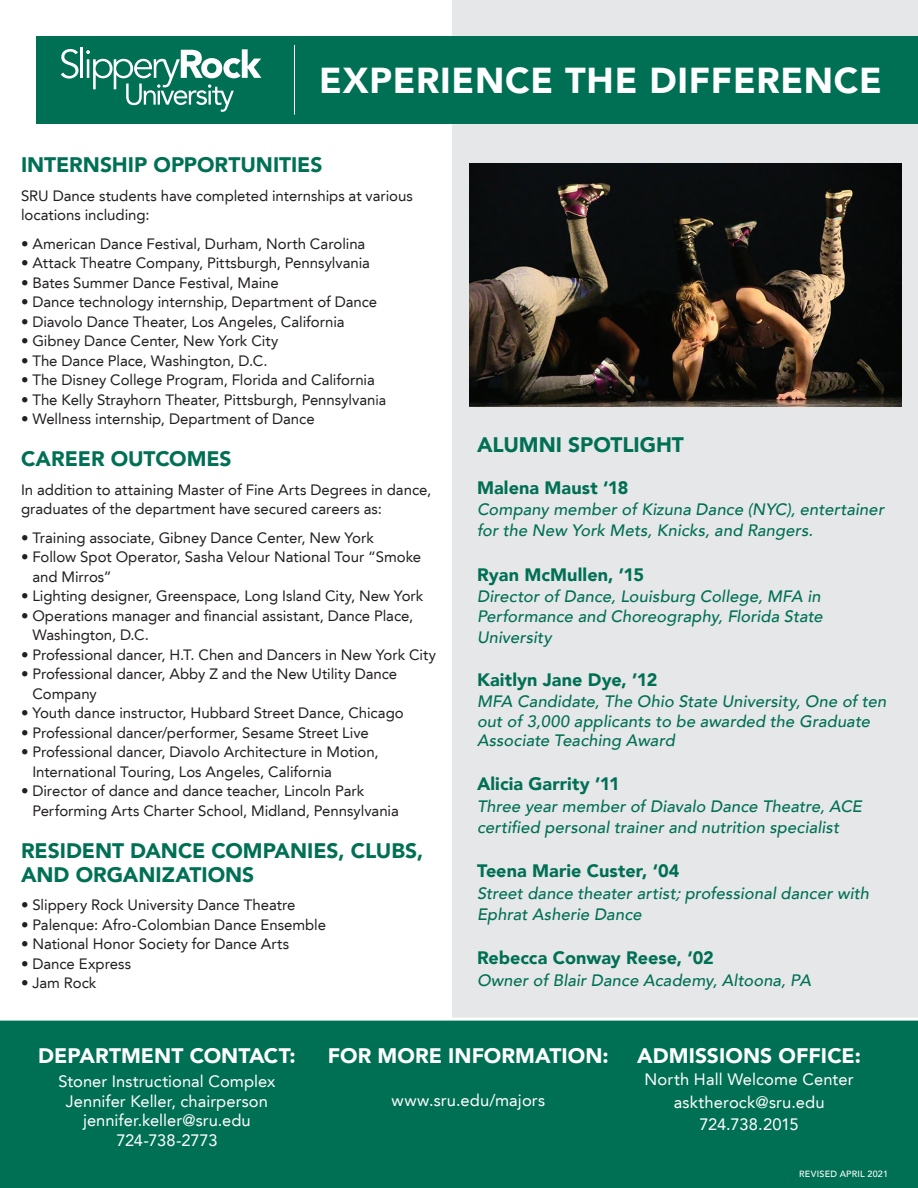
<style>
.page{position:relative;width:918px;height:1188px;background:#fff}
.page>*{position:absolute;margin:0;border:0;box-sizing:border-box;transform-origin:0 0}
.t1{font:900 36px "Avenir LT";letter-spacing:.02em;color:#fff}
.Clubs___Organizatio{font:900 21px/24px "Avenir LT";color:#007055}
.t2{font:900 21px "Avenir LT";letter-spacing:.005em;color:#fff}
.Internship_Opportun{font:900 21px "Avenir LT";color:#007055}
.Career_Outcomes__He{font:900 21px "Avenir LT";letter-spacing:-.005em;color:#007055}
.Alumni_Name_Class_o{font:900 18px "Avenir LT";color:#007055}
.Alumni_Career_Locat{font:900 18px "Avenir LT";letter-spacing:.005em;color:#007055}
.Alumni_Career_Locat-2{font:italic 500 16.5px/21px "Avenir LT";letter-spacing:.01em;color:#007055}
.Green_Footer__Depart{font:16.5px/22.5px "Avenir LT";letter-spacing:.005em;color:#fff;text-align:center}
.Green_Footer__Depart-2{font:16.5px "Avenir LT";letter-spacing:-.02em;color:#fff}
.Career_Outcomes__Bu{font:15px/19.5px "Avenir LT";letter-spacing:-.005em;color:#231f20}
.Internship_Opportun-2{font:15px/19.5px "Avenir LT";letter-spacing:-.005em;color:#231f20}
.Clubs___Organizatio-2{font:15px "Avenir LT";letter-spacing:-.005em;color:#231f20}
.Career_Outcomes__Bo{font:15px/19.5px "Avenir LT";color:#231f20}
.Majors__Headline_14{font:500 9px "Avenir LT";letter-spacing:.025em;color:#fff}
.s1{font-size:14.25px}
</style>
<div class="page">
<div style="left:452px;top:0;width:466px;height:1188px;background:#e6e7e9"></div>
<div style="left:0;top:1021px;width:918px;height:167px;background:#007055"></div>
<div style="left:36px;top:36px;width:882px;height:88px;background:#007055"></div>
<svg style="left:61px;top:49px;width:17px;height:30px"></svg>
<hr style="left:81px;top:48px;width:2px;height:30px;background:#fff">
<svg style="left:86px;top:49px;width:175px;height:63px"></svg>
<hr style="left:294px;top:45px;width:1px;height:70px;background:#fff">
<hr style="left:0;top:1018px;width:918px;height:3px;background:#fff">
<img style="left:469px;top:164px;width:432px;height:243px">
<h1 class="t1" style="left:319px;top:59px;width:564px">EXPERIENCE THE DIFFERENCE</h1>
<p class="Internship_Opportun" style="left:21px;top:152px;width:303px">INTERNSHIP OPPORTUNITIES</p>
<p class="Internship_Opportun-2" style="left:21px;top:186px;width:393px">SRU Dance students have completed internships at various locations including:</p>
<p class="Internship_Opportun-2" style="left:21px;top:234px;width:346px">• American Dance Festival, Durham, North Carolina</p>
<p class="Internship_Opportun-2" style="left:21px;top:253px;width:351px">• Attack Theatre Company, Pittsburgh, Pennsylvania</p>
<p class="Internship_Opportun-2" style="left:21px;top:273px;width:259px">• Bates Summer Dance Festival, Maine</p>
<p class="Internship_Opportun-2" style="left:21px;top:292px;width:358px">• Dance technology internship, Department of Dance</p>
<p class="Internship_Opportun-2" style="left:21px;top:312px;width:325px">• Diavolo Dance Theater, Los Angeles, California</p>
<p class="Internship_Opportun-2" style="left:21px;top:331px;width:259px">• Gibney Dance Center, New York City</p>
<p class="Internship_Opportun-2" style="left:21px;top:351px;width:248px">• The Dance Place, Washington, D.C.</p>
<p class="Internship_Opportun-2" style="left:21px;top:370px;width:355px">• The Disney College Program, Florida and California</p>
<p class="Internship_Opportun-2" style="left:21px;top:390px;width:367px">• The Kelly Strayhorn Theater, Pittsburgh, Pennsylvan<span class="s1">ia</span></p>
<p class="Internship_Opportun-2" style="left:21px;top:409px;width:295px">• Wellness internship, Department of Dance</p>
<p class="Career_Outcomes__He" style="left:21px;top:446px;width:212px">CAREER OUTCOMES</p>
<p class="Career_Outcomes__Bo" style="left:21px;top:480px;width:412px">In addition to attaining Master of Fine Arts Degrees in dance, graduates of the department have secured careers as:</p>
<p class="Career_Outcomes__Bu" style="left:21px;top:528px;width:354px">• Training associate, Gibney Dance Center, New York</p>
<p class="Career_Outcomes__Bu" style="left:32px;top:547px;width:390px;text-indent:-11px">• Follow Spot Operator, Sasha Velour National Tour “Smoke and Mirros”</p>
<p class="Career_Outcomes__Bu" style="left:21px;top:586px;width:404px">• Lighting designer, Greenspace, Long Island City, New York</p>
<p class="Career_Outcomes__Bu" style="left:32px;top:606px;width:382px;text-indent:-11px">• Operations manager and financial assistant, Dance Place,<br>Washington, D.C.</p>
<p class="Career_Outcomes__Bu" style="left:21px;top:645px;width:416px">• Professional dancer, H.T. Chen and Dancers in New York City</p>
<p class="Career_Outcomes__Bu" style="left:32px;top:664px;width:366px;text-indent:-11px">• Professional dancer, Abby Z and the New Utility Dance<br>Company</p>
<p class="Career_Outcomes__Bu" style="left:21px;top:703px;width:384px">• Youth dance instructor, Hubbard Street Dance, Chicago</p>
<p class="Career_Outcomes__Bu" style="left:21px;top:723px;width:349px">• Professional dancer/performer, Sesame Street Live</p>
<p class="Career_Outcomes__Bu" style="left:32px;top:742px;width:348px;text-indent:-11px">• Professional dancer, Diavolo Architecture in Motion,<br>International Touring, Los Angeles, California</p>
<p class="Career_Outcomes__Bu" style="left:32px;top:781px;width:368px;text-indent:-11px">• Director of dance and dance teacher, Lincoln Park<br>Performing Arts Charter School, Midland, Pennsylvania</p>
<p class="Clubs___Organizatio" style="left:21px;top:838px;width:404px">RESIDENT DANCE COMPANIES, CLUBS,<br>AND ORGANIZATIONS</p>
<p class="Clubs___Organizatio-2" style="left:21px;top:896px;width:276px">• Slippery Rock University Dance Theatre</p>
<p class="Clubs___Organizatio-2" style="left:21px;top:916px;width:307px">• Palenque: Afro-Colombian Dance Ensemble</p>
<p class="Clubs___Organizatio-2" style="left:21px;top:935px;width:270px">• National Honor Society for Dance Arts</p>
<p class="Clubs___Organizatio-2" style="left:21px;top:955px;width:112px">• Dance Express</p>
<p class="Clubs___Organizatio-2" style="left:21px;top:974px;width:77px">• Jam Rock</p>
<p class="Clubs___Organizatio" style="left:477px;top:433px;width:208px">ALUMNI SPOTLIGHT</p>
<p class="Alumni_Name_Class_o" style="left:477px;top:477px;width:153px">Malena Maust ‘18</p>
<p class="Alumni_Career_Locat-2" style="left:477px;top:500px;width:409px">Company member of Kizuna Dance (NYC), entertainer for the New York Mets, Knicks, and Rangers.</p>
<p class="Alumni_Career_Locat" style="left:477px;top:564px;width:169px">Ryan McMullen, ’15</p>
<p class="Alumni_Career_Locat-2" style="left:477px;top:587px;width:347px;line-height:19.5px">Director of Dance, Louisburg College, MFA in<br>Performance and Choreography, Florida State</p>
<p class="Alumni_Career_Locat-2" style="left:477px;top:627px;width:76px">University</p>
<p class="Alumni_Name_Class_o" style="left:477px;top:669px;width:182px">Kaitlyn Jane Dye, ’12</p>
<p class="Alumni_Career_Locat-2" style="left:477px;top:692px;width:411px;line-height:19.5px">MFA Candidate, The Ohio State University, One of ten out of 3,000 applicants to be awarded the Graduate<br>Associate Teaching Award</p>
<p class="Alumni_Name_Class_o" style="left:477px;top:773px;width:144px">Alicia Garrity ’11</p>
<p class="Alumni_Career_Locat-2" style="left:477px;top:797px;width:387px">Three year member of Diavalo Dance Theatre, ACE certified personal trainer and nutrition specialist</p>
<p class="Alumni_Name_Class_o" style="left:477px;top:860px;width:204px">Teena Marie Custer, ‘04</p>
<p class="Alumni_Career_Locat-2" style="left:477px;top:884px;width:393px">Street dance theater artist; professional dancer with<br>Ephrat Asherie Dance</p>
<p class="Alumni_Name_Class_o" style="left:477px;top:947px;width:238px">Rebecca Conway Reese, ‘02</p>
<p class="Alumni_Career_Locat-2" style="left:477px;top:971px;width:336px">Owner of Blair Dance Academy, Altoona, PA</p>
<h2 class="t2" style="left:38px;top:1043px;width:259px">DEPARTMENT CONTACT:</h2>
<p class="Green_Footer__Depart" style="left:58px;top:1070px;width:218px">Stoner Instructional Complex</p>
<p class="Green_Footer__Depart" style="left:66px;top:1090px;width:204px">Jennifer Keller, chairperson</p>
<p class="Green_Footer__Depart" style="left:83px;top:1109px;width:169px">jennifer.keller@sru.edu</p>
<p class="Green_Footer__Depart-2" style="left:116px;top:1130px;width:103px">724-738-2773</p>
<h2 class="t2" style="left:328px;top:1043px;width:282px">FOR MORE INFORMATION:</h2>
<p class="Green_Footer__Depart" style="left:391px;top:1089px;width:155px">www.sru.edu/majors</p>
<h2 class="t2" style="left:637px;top:1043px;width:225px">ADMISSIONS OFFICE:</h2>
<p class="Green_Footer__Depart" style="left:645px;top:1069px;width:210px">North Hall Welcome Center asktherock@sru.edu<br>724.738.2015</p>
<p class="Majors__Headline_14" style="left:799px;top:1168px;width:90px">REVISED APRIL 2021</p>
</div>
